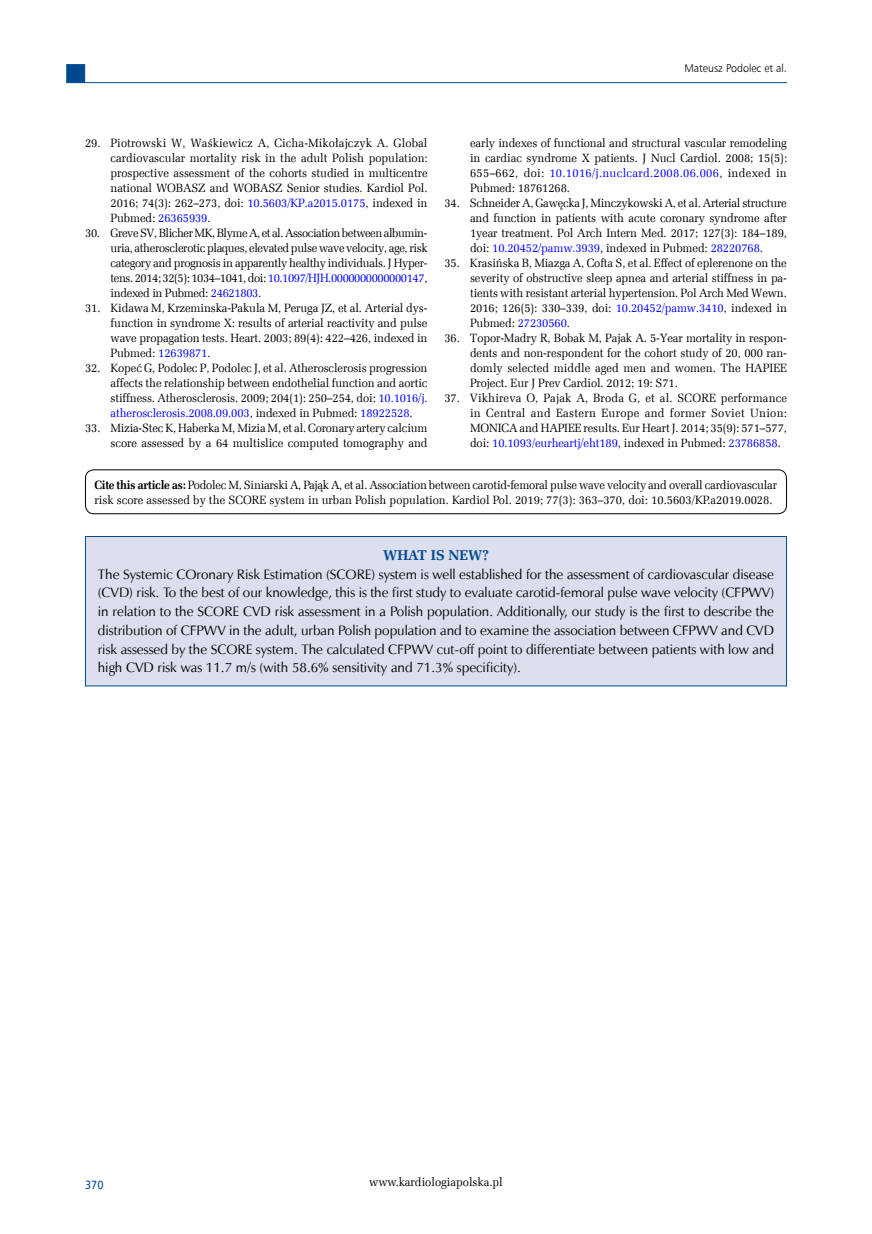
<style>
.page{position:relative;width:872px;height:1234px;background:#fff}
.page>*{position:absolute;margin:0;border:0;box-sizing:border-box;transform-origin:0 0}
._06_Srodtytul_1{font:700 14.25px "Zapf Ellipt EU";color:#004990}
._09_Tekst_pierwszy_A{font:13.65px/18.8px "Zapf Humnst EU";color:#000;text-align:justify}
._20_Pismiennictwo_ra{font:12px/15px "Zapf Ellipt EU";letter-spacing:-.01em;color:#000;text-align:justify;scale:.95 1}
.t1{font:12px "Humnst 777 EU";color:#004990;scale:.9 1}
.t2{font:11.25px "Humnst 777 Lt EU";color:#000;scale:.95 1}
.s1{color:#00f}
.s2{font-weight:700}
</style>
<div class="page">
<div style="left:85px;top:469px;width:702px;height:45px;border:1px solid #000;border-radius:9px"></div>
<div style="left:85px;top:536px;width:702px;height:150px;background:#dbdeed;border:1px solid #004990"></div>
<hr style="left:85px;top:82px;width:702px;height:1px;background:#004990">
<div style="left:66px;top:64px;width:19px;height:19px;background:#004990;border:1px solid #004990"></div>
<p class="t2" style="left:684px;top:61px;width:109px">Mateusz Podolec et al.</p>
<p class="_20_Pismiennictwo_ra" style="left:111px;top:135px;width:335px;text-indent:-26px">29. Piotrowski W, Waśkiewicz A, Cicha-Mikołajczyk A. Global cardiovascular mortality risk in the adult Polish population: prospective assessment of the cohorts studied in multicentre national WOBASZ and WOBASZ Senior studies. Kardiol Pol.<br>2016; 74(3): 262–273, doi: <span class="s1">10.5603/KP.a2015.0175</span>, indexed in Pubmed: <span class="s1">26365939</span>.</p>
<p class="_20_Pismiennictwo_ra" style="left:111px;top:225px;width:335px;text-indent:-26px">30. Greve SV, Blicher MK, Blyme A, et al. Association between albumin&shy;uria, atherosclerotic plaques, elevated pulse wave velocity, age, risk category and prognosis in apparently healthy individuals. J Hyper&shy;tens. 2014; 32(5): 1034–1041, doi: <span class="s1">10.1097/HJH.0000000000000147</span>, indexed in Pubmed: <span class="s1">24621803</span>.</p>
<p class="_20_Pismiennictwo_ra" style="left:111px;top:300px;width:335px;text-indent:-26px">31. Kidawa M, Krzeminska-Pakula M, Peruga JZ, et al. Arterial dys&shy;function in syndrome X: results of arterial reactivity and pulse wave propagation tests. Heart. 2003; 89(4): 422–426, indexed in Pubmed: <span class="s1">12639871</span>.</p>
<p class="_20_Pismiennictwo_ra" style="left:111px;top:360px;width:335px;text-indent:-26px">32. Kopeć G, Podolec P, Podolec J, et al. Atherosclerosis progression affects the relationship between endothelial function and aortic stiffness. Atherosclerosis. 2009; 204(1): 250–254, doi: <span class="s1">10.1016/j. atherosclerosis.2008.09.003</span>, indexed in Pubmed: <span class="s1">18922528</span>.</p>
<p class="_20_Pismiennictwo_ra" style="left:85px;top:420px;width:362px;text-align:right">33. Mizia-Stec K, Haberka M, Mizia M, et al. Coronary artery calcium score assessed by a 64 multislice computed tomography and</p>
<p class="_20_Pismiennictwo_ra" style="left:94px;top:477px;width:720px"><span class="s2">Cite this article as:</span> Podolec M, Siniarski A, Pająk A, et al. Association between carotid-femoral pulse wave velocity and overall cardiovascular risk score assessed by the SCORE system in urban Polish population. Kardiol Pol. 2019; 77(3): 363–370, doi: 10.5603/KP.a2019.0028.</p>
<p class="_20_Pismiennictwo_ra" style="left:470px;top:135px;width:335px">early indexes of functional and structural vascular remodeling in cardiac syndrome X patients. J Nucl Cardiol. 2008; 15(5):<br>655–662, doi: <span class="s1">10.1016/j.nuclcard.2008.06.006</span>, indexed in Pubmed: 18761268.</p>
<p class="_20_Pismiennictwo_ra" style="left:470px;top:195px;width:335px;text-indent:-26px">34. Schneider A, Gawęcka J, Minczykowski A, et al. Arterial structure and function in patients with acute coronary syndrome after 1year treatment. Pol Arch Intern Med. 2017; 127(3): 184–189, doi: <span class="s1">10.20452/pamw.3939</span>, indexed in Pubmed: <span class="s1">28220768</span>.</p>
<p class="_20_Pismiennictwo_ra" style="left:470px;top:255px;width:335px;text-indent:-26px">35. Krasińska B, Miazga A, Cofta S, et al. Effect of eplerenone on the severity of obstructive sleep apnea and arterial stiffness in pa&shy;tients with resistant arterial hypertension. Pol Arch Med Wewn.<br>2016; 126(5): 330–339, doi: <span class="s1">10.20452/pamw.3410</span>, indexed in Pubmed: <span class="s1">27230560</span>.</p>
<p class="_20_Pismiennictwo_ra" style="left:470px;top:330px;width:335px;text-indent:-26px">36. Topor-Madry R, Bobak M, Pajak A. 5-Year mortality in respon&shy;dents and non-respondent for the cohort study of 20, 000 ran&shy;domly selected middle aged men and women. The HAPIEE Project. Eur J Prev Cardiol. 2012; 19: S71.</p>
<p class="_20_Pismiennictwo_ra" style="left:470px;top:390px;width:335px;text-indent:-26px">37. Vikhireva O, Pajak A, Broda G, et al. SCORE performance in Central and Eastern Europe and former Soviet Union:<br>MONICA and HAPIEE results. Eur Heart J. 2014; 35(9): 571–577, doi: <span class="s1">10.1093/eurheartj/eht189</span>, indexed in Pubmed: <span class="s1">23786858</span>.</p>
<p class="_06_Srodtytul_1" style="left:383px;top:545px;width:107px">WHAT IS NEW?</p>
<p class="_09_Tekst_pierwszy_A" style="left:98px;top:564px;width:678px">The Systemic COronary Risk Estimation (SCORE) system is well established for the assessment of cardiovascular disease (CVD) risk. To the best of our knowledge, this is the first study to evaluate carotid-femoral pulse wave velocity (CFPWV) in relation to the SCORE CVD risk assessment in a Polish population. Additionally, our study is the first to describe the distribution of CFPWV in the adult, urban Polish population and to examine the association between CFPWV and CVD risk assessed by the SCORE system. The calculated CFPWV cut-off point to differentiate between patients with low and high CVD risk was 11.7 m/s (with 58.6% sensitivity and 71.3% specificity).</p>
<p class="t1" style="left:85px;top:1176px;width:22px">370</p>
<p class="_20_Pismiennictwo_ra" style="left:369px;top:1173px;width:142px">www.kardiologiapolska.pl</p>
</div>
